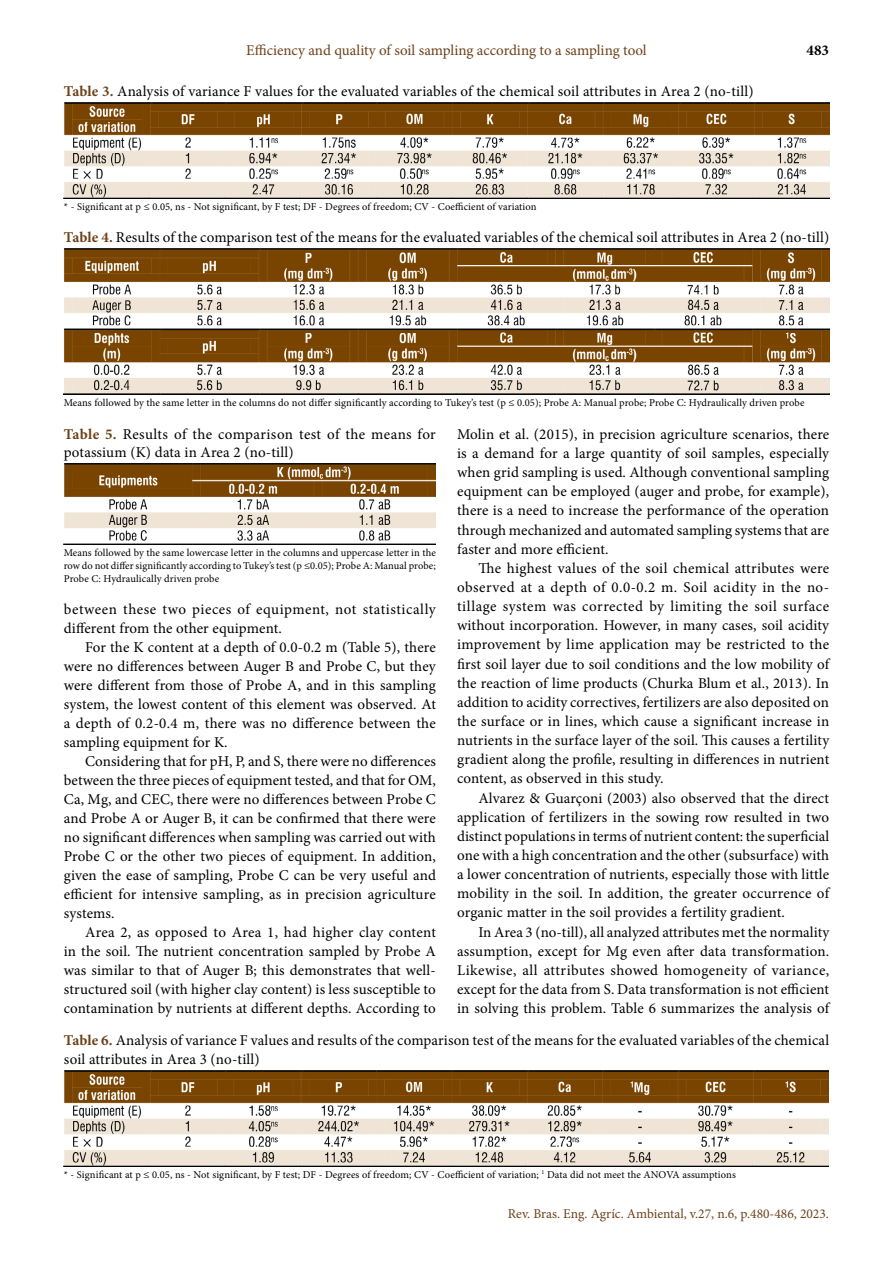
<style>
.page{position:relative;width:893px;height:1263px;background:#fff}
.page>*{position:absolute;margin:0;border:0;box-sizing:border-box;transform-origin:0 0}
.t1{font:15px/19.2px "Minion Pro";letter-spacing:.01em;color:#000;text-align:justify}
.t2{font:15px/19px "Minion Pro";letter-spacing:.03em;color:#000}
.t3{font:15px "Minion Pro";color:#6c4119}
.t4{font:700 15px "Minion Pro";color:#000}
.t5{font:13.5px "Minion Pro";color:#6c4119}
.t6{font:10.5px/12.6px "Minion Pro";letter-spacing:.01em;color:#000;text-align:justify}
.s1{font-weight:700;color:#6c4119}
</style>
<div class="page">
<img style="left:64px;top:102px;width:765px;height:96px">
<img style="left:64px;top:248px;width:765px;height:147px">
<img style="left:64px;top:464px;width:372px;height:80px">
<img style="left:64px;top:1070px;width:765px;height:96px">
<p class="t3" style="left:246px;top:40px;width:402px">Efficiency and quality of soil sampling according to a sampling tool</p>
<p class="t4" style="left:806px;top:40px;width:24px">483</p>
<p class="t1" style="left:64px;top:82px;width:691px"><span class="s1">Table 3.</span> Analysis of variance F values for the evaluated variables of the chemical soil attributes in Area 2 (no-till)</p>
<p class="t6" style="left:64px;top:200px;width:474px">* - Significant at p ≤ 0.05, ns - Not significant, by F test; DF - Degrees of freedom; CV - Coefficient of variation</p>
<p class="t1" style="left:64px;top:228px;width:767px"><span class="s1">Table 4.</span> Results of the comparison test of the means for the evaluated variables of the chemical soil attributes in Area 2 (no-till)</p>
<p class="t6" style="left:64px;top:397px;width:742px">Means followed by the same letter in the columns do not differ significantly according to Tukey’s test (p ≤ 0.05); Probe A: Manual probe; Probe C: Hydraulically driven probe</p>
<p class="t1" style="left:64px;top:425px;width:374px;line-height:18.8px"><span class="s1">Table 5.</span> Results of the comparison test of the means for potassium (K) data in Area 2 (no-till)</p>
<p class="t1" style="left:457px;top:424px;width:374px">Molin et al. (2015), in precision agriculture scenarios, there is a demand for a large quantity of soil samples, especially when grid sampling is used. Although conventional sampling equipment can be employed (auger and probe, for example), there is a need to increase the performance of the operation through mechanized and automated sampling systems that are faster and more efficient.</p>
<p class="t1" style="left:457px;top:558px;width:374px;text-indent:21px">The highest values of the soil chemical attributes were observed at a depth of 0.0-0.2 m. Soil acidity in the no&shy;tillage system was corrected by limiting the soil surface without incorporation. However, in many cases, soil acidity improvement by lime application may be restricted to the first soil layer due to soil conditions and the low mobility of the reaction of lime products (Churka Blum et al., 2013). In addition to acidity correctives, fertilizers are also deposited on the surface or in lines, which cause a significant increase in nutrients in the surface layer of the soil. This causes a fertility gradient along the profile, resulting in differences in nutrient content, as observed in this study.</p>
<p class="t1" style="left:457px;top:788px;width:374px;text-indent:21px">Alvarez &amp; Guarçoni (2003) also observed that the direct application of fertilizers in the sowing row resulted in two distinct populations in terms of nutrient content: the superficial one with a high concentration and the other (subsurface) with a lower concentration of nutrients, especially those with little mobility in the soil. In addition, the greater occurrence of organic matter in the soil provides a fertility gradient.</p>
<p class="t1" style="left:457px;top:922px;width:374px;text-indent:21px">In Area 3 (no-till), all analyzed attributes met the normality assumption, except for Mg even after data transformation.<br>Likewise, all attributes showed homogeneity of variance, except for the data from S. Data transformation is not efficient in solving this problem. Table 6 summarizes the analysis of</p>
<p class="t6" style="left:64px;top:547px;width:374px">Means followed by the same lowercase letter in the columns and uppercase letter in the row do not differ significantly according to Tukey’s test (p ≤0.05); Probe A: Manual probe; Probe C: Hydraulically driven probe</p>
<p class="t2" style="left:64px;top:599px;width:374px">between these two pieces of equipment, not statistically different from the other equipment.</p>
<p class="t1" style="left:64px;top:638px;width:374px;text-indent:21px">For the K content at a depth of 0.0-0.2 m (Table 5), there were no differences between Auger B and Probe C, but they were different from those of Probe A, and in this sampling system, the lowest content of this element was observed. At a depth of 0.2-0.4 m, there was no difference between the sampling equipment for K.</p>
<p class="t1" style="left:64px;top:752px;width:374px;text-indent:21px">Considering that for pH, P, and S, there were no differences between the three pieces of equipment tested, and that for OM, Ca, Mg, and CEC, there were no differences between Probe C and Probe A or Auger B, it can be confirmed that there were no significant differences when sampling was carried out with Probe C or the other two pieces of equipment. In addition, given the ease of sampling, Probe C can be very useful and efficient for intensive sampling, as in precision agriculture systems.</p>
<p class="t1" style="left:64px;top:923px;width:374px;text-indent:21px">Area 2, as opposed to Area 1, had higher clay content in the soil. The nutrient concentration sampled by Probe A was similar to that of Auger B; this demonstrates that well&shy;structured soil (with higher clay content) is less susceptible to contamination by nutrients at different depths. According to</p>
<p class="t1" style="left:64px;top:1031px;width:767px;line-height:18.8px"><span class="s1">Table 6.</span> Analysis of variance F values and results of the comparison test of the means for the evaluated variables of the chemical soil attributes in Area 3 (no-till)</p>
<p class="t6" style="left:64px;top:1168px;width:674px">* - Significant at p ≤ 0.05, ns - Not significant, by F test; DF - Degrees of freedom; CV - Coefficient of variation; <sup>1</sup> Data did not meet the ANOVA assumptions</p>
<p class="t5" style="left:508px;top:1204px;width:323px">Rev. Bras. Eng. Agríc. Ambiental, v.27, n.6, p.480-486, 2023.</p>
</div>
